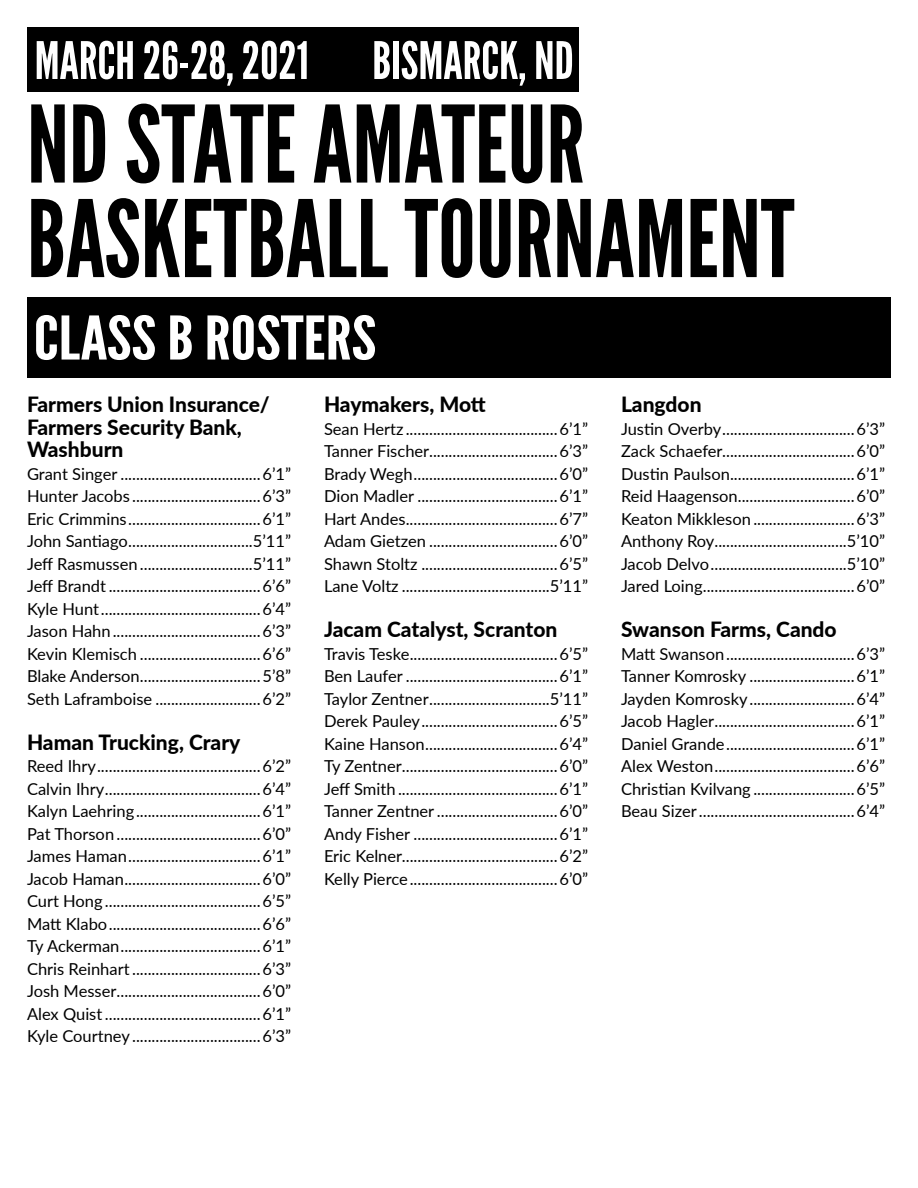
<style>
.page{position:relative;width:918px;height:1188px;background:#fff}
.page>*{position:absolute;margin:0;border:0;box-sizing:border-box;transform-origin:0 0}
.t1{font:106.35px/94.5px "League Gothic";color:#000}
.t2{font:60px "League Gothic";color:#fff;scale:1.2 1}
.t3{font:51.6px "League Gothic";color:#fff}
.t4{font:800 21px/22.5px "Lato";color:#000}
.t5{font:16.5px/22.5px "Lato";color:#000;text-align:justify}
</style>
<div class="page">
<div style="left:27px;top:297px;width:864px;height:81px;background:#000"></div>
<div style="left:27px;top:27px;width:552px;height:64px;background:#000"></div>
<h3 class="t3" style="left:35px;top:31px;width:541px">MARCH 26-28, 2021 BISMARCK, ND</h3>
<h1 class="t1" style="left:27px;top:99px;width:769px">ND STATE AMATEUR<br>BASKETBALL TOURNAMENT</h1>
<h2 class="t2" style="left:34px;top:304px;width:287px">CLASS B ROSTERS</h2>
<p class="t4" style="left:27px;top:392px;width:244px">Farmers Union Insurance/<br>Farmers Security Bank,<br>Washburn</p>
<p class="t5" style="left:27px;top:462px;width:266px">Grant Singer ....................................6’1” Hunter Jacobs .................................6’3” Eric Crimmins..................................6’1” John Santiago................................5’11” Jeff Rasmussen.............................5’11” Jeff Brandt .......................................6’6” Kyle Hunt.........................................6’4” Jason Hahn......................................6’3” Kevin Klemisch ...............................6’6” Blake Anderson...............................5’8” Seth Laframboise ...........................6’2”</p>
<p class="t4" style="left:27px;top:730px;width:215px">Haman Trucking, Crary</p>
<p class="t5" style="left:27px;top:754px;width:266px">Reed Ihry..........................................6’2” Calvin Ihry........................................6’4” Kalyn Laehring................................6’1” Pat Thorson .....................................6’0” James Haman..................................6’1” Jacob Haman...................................6’0” Curt Hong ........................................6’5” Matt Klabo.......................................6’6” Ty Ackerman....................................6’1” Chris Reinhart .................................6’3” Josh Messer.....................................6’0” Alex Quist........................................6’1” Kyle Courtney .................................6’3”</p>
<p class="t4" style="left:324px;top:392px;width:163px">Haymakers, Mott</p>
<p class="t5" style="left:324px;top:417px;width:266px">Sean Hertz .......................................6’1” Tanner Fischer.................................6’3” Brady Wegh.....................................6’0” Dion Madler ....................................6’1” Hart Andes.......................................6’7” Adam Gietzen .................................6’0” Shawn Stoltz ...................................6’5” Lane Voltz ......................................5’11”</p>
<p class="t4" style="left:324px;top:617px;width:235px">Jacam Catalyst, Scranton</p>
<p class="t5" style="left:324px;top:642px;width:266px">Travis Teske......................................6’5” Ben Laufer .......................................6’1” Taylor Zentner...............................5’11” Derek Pauley...................................6’5” Kaine Hanson..................................6’4” Ty Zentner........................................6’0” Jeff Smith .........................................6’1” Tanner Zentner ...............................6’0” Andy Fisher .....................................6’1” Eric Kelner........................................6’2” Kelly Pierce......................................6’0”</p>
<p class="t4" style="left:621px;top:392px;width:82px">Langdon</p>
<p class="t5" style="left:621px;top:417px;width:266px">Justin Overby..................................6’3” Zack Schaefer..................................6’0” Dustin Paulson................................6’1” Reid Haagenson..............................6’0” Keaton Mikkleson ..........................6’3” Anthony Roy..................................5’10” Jacob Delvo...................................5’10” Jared Loing.......................................6’0”</p>
<p class="t4" style="left:621px;top:617px;width:217px">Swanson Farms, Cando</p>
<p class="t5" style="left:621px;top:642px;width:266px">Matt Swanson.................................6’3” Tanner Komrosky ...........................6’1” Jayden Komrosky...........................6’4” Jacob Hagler....................................6’1” Daniel Grande.................................6’1” Alex Weston....................................6’6” Christian Kvilvang ..........................6’5” Beau Sizer........................................6’4”</p>
</div>
